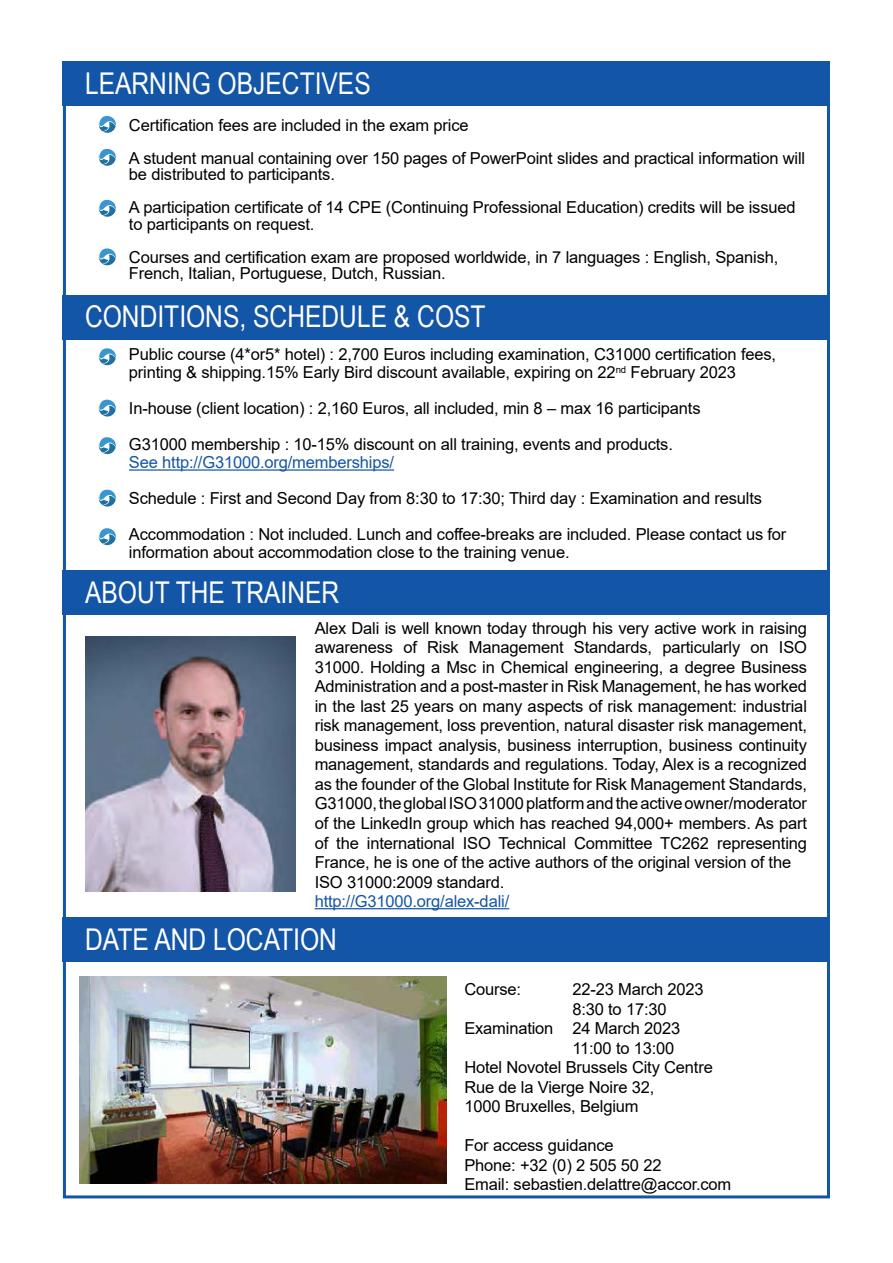
<style>
.page{position:relative;width:893px;height:1263px;background:#fff}
.page>*{position:absolute;margin:0;border:0;box-sizing:border-box;transform-origin:0 0}
.t1{font:30px "Arial Narrow";color:#fff}
.t2{font:16.5px/19.5px "Arial";letter-spacing:-.01em;color:#000}
.t3{font:16.5px "Arial";letter-spacing:-.01em;color:#1355a6}
</style>
<div class="page">
<div style="left:63px;top:61px;width:767px;height:45px;background:#1355a6"></div>
<div style="left:63px;top:295px;width:767px;height:44px;background:#1355a6"></div>
<div style="left:63px;top:570px;width:767px;height:45px;background:#1355a6"></div>
<div style="left:63px;top:917px;width:767px;height:45px;background:#1355a6"></div>
<hr style="left:129px;top:469px;width:265px;height:2px;background:#1355a6">
<hr style="left:315px;top:908px;width:194px;height:1px;background:#1355a6">
<svg style="left:99px;top:116px;width:17px;height:17px"></svg>
<svg style="left:99px;top:348px;width:17px;height:17px"></svg>
<svg style="left:99px;top:400px;width:17px;height:16px"></svg>
<svg style="left:99px;top:437px;width:17px;height:17px"></svg>
<svg style="left:99px;top:490px;width:17px;height:17px"></svg>
<svg style="left:99px;top:528px;width:17px;height:17px"></svg>
<svg style="left:99px;top:149px;width:17px;height:17px"></svg>
<svg style="left:99px;top:200px;width:17px;height:17px"></svg>
<svg style="left:99px;top:248px;width:17px;height:17px"></svg>
<img style="left:85px;top:636px;width:210px;height:256px">
<img style="left:79px;top:976px;width:367px;height:207px">
<h1 class="t1" style="left:85px;top:62px;width:287px">LEARNING OBJECTIVES</h1>
<p class="t2" style="left:129px;top:108px;width:678px;line-height:33px">Certification fees are included in the exam price<br>A student manual containing over 150 pages of PowerPoint slides and practical information will</p>
<p class="t2" style="left:129px;top:158px;width:668px;line-height:33px">be distributed to participants.<br>A participation certificate of 14 CPE (Continuing Professional Education) credits will be issued</p>
<p class="t2" style="left:129px;top:207px;width:651px;line-height:33px">to participants on request.<br>Courses and certification exam are proposed worldwide, in 7 languages : English, Spanish,</p>
<p class="t2" style="left:129px;top:263px;width:318px">French, Italian, Portuguese, Dutch, Russian.</p>
<h1 class="t1" style="left:85px;top:295px;width:402px">CONDITIONS, SCHEDULE &amp; COST</h1>
<p class="t2" style="left:129px;top:345px;width:649px;line-height:18px">Public course (4*or5* hotel) : 2,700 Euros including examination, C31000 certification fees, printing &amp; shipping.15% Early Bird discount available, expiring on 22<sup>nd</sup> February 2023</p>
<p class="t2" style="left:129px;top:390px;width:573px;line-height:36px">In-house (client location) : 2,160 Euros, all included, min 8 – max 16 participants<br>G31000 membership : 10-15% discount on all training, events and products.</p>
<p class="t3" style="left:129px;top:451px;width:267px">See http://G31000.org/memberships/</p>
<p class="t2" style="left:129px;top:480px;width:659px;line-height:36px">Schedule : First and Second Day from 8:30 to 17:30; Third day : Examination and results<br>Accommodation : Not included. Lunch and coffee-breaks are included. Please contact us for</p>
<p class="t2" style="left:129px;top:543px;width:442px">information about accommodation close to the training venue.</p>
<h1 class="t1" style="left:85px;top:570px;width:256px">ABOUT THE TRAINER</h1>
<p class="t2" style="left:315px;top:618px;width:494px">Alex Dali is well known today through his very active work in raising awareness of Risk Management Standards, particularly on ISO 31000. Holding a Msc in Chemical engineering, a degree Business Administration and a post-master in Risk Management, he has worked in the last 25 years on many aspects of risk management: industrial risk management, loss prevention, natural disaster risk management, business impact analysis, business interruption, business continuity management, standards and regulations. Today, Alex is a recognized as the founder of the Global Institute for Risk Management Standards, G31000, the global ISO 31000 platform and the active owner/moderator of the LinkedIn group which has reached 94,000+ members. As part of the international ISO Technical Committee TC262 representing France, he is one of the active authors of the original version of the ISO 31000:2009 standard.</p>
<p class="t3" style="left:315px;top:890px;width:196px">http://G31000.org/alex-dali/</p>
<h1 class="t1" style="left:85px;top:918px;width:253px">DATE AND LOCATION</h1>
<p class="t2" style="left:464px;top:980px;width:58px">Course:</p>
<p class="t2" style="left:572px;top:980px;width:133px">22-23 March 2023</p>
<p class="t2" style="left:572px;top:999px;width:96px">8:30 to 17:30</p>
<p class="t2" style="left:464px;top:1019px;width:218px">Examination 24 March 2023</p>
<p class="t2" style="left:572px;top:1038px;width:104px">11:00 to 13:00</p>
<p class="t2" style="left:464px;top:1058px;width:250px">Hotel Novotel Brussels City Centre</p>
<p class="t2" style="left:464px;top:1077px;width:191px">Rue de la Vierge Noire 32,</p>
<p class="t2" style="left:464px;top:1097px;width:176px">1000 Bruxelles, Belgium</p>
<p class="t2" style="left:464px;top:1136px;width:268px">For access guidance<br>Phone: +32 (0) 2 505 50 22<br>Email: sebastien.delattre@accor.com</p>
</div>
